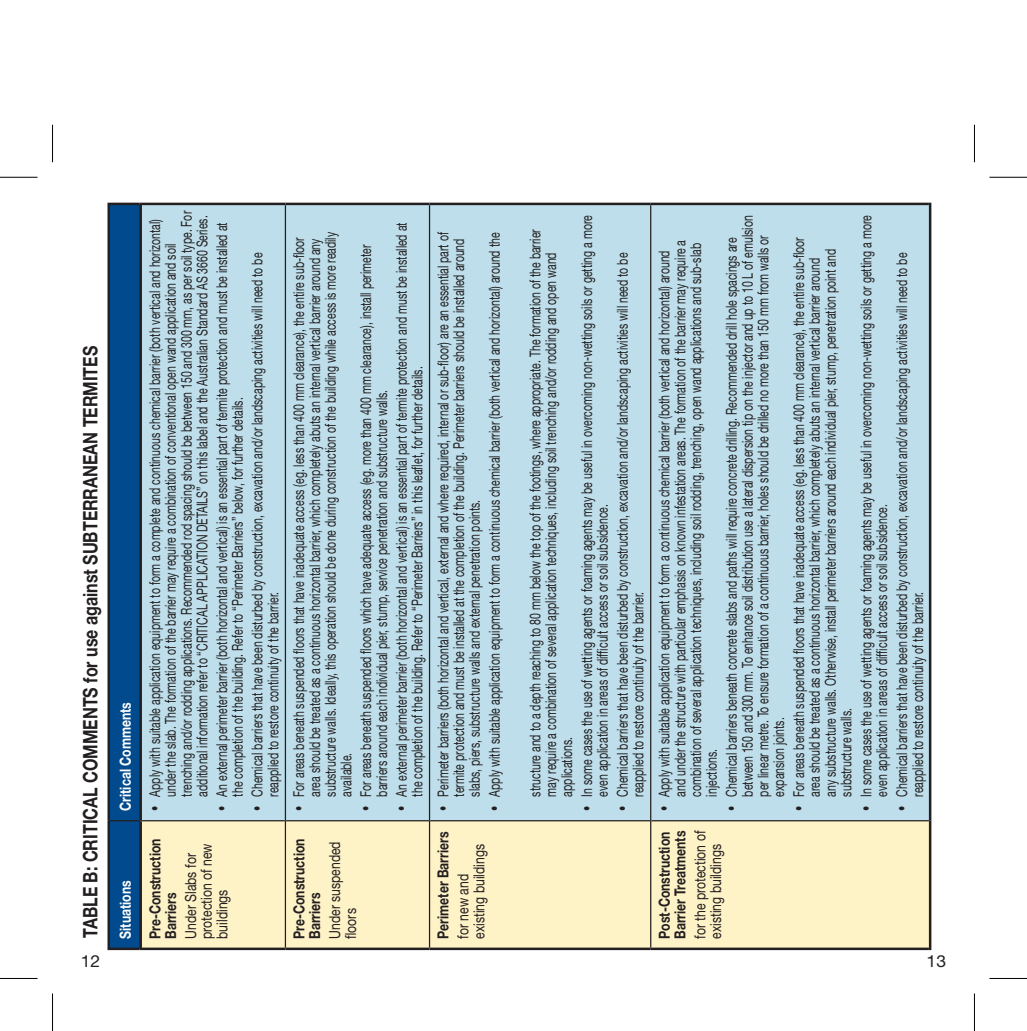
<style>
.page{position:relative;width:1027px;height:1031px;background:#fff}
.page>*{position:absolute;margin:0;border:0;box-sizing:border-box;transform-origin:0 0}
.t1{font:700 20px "Helvetica Neue";color:#231f20;scale:.8 1}
.t2{font:16.75px "Helvetica Neue";color:#231f20;scale:1.05 1}
.t3{font:15.25px/15.8px "Helvetica Neue";color:#231f20;scale:.8 1}
.t4{font:700 15.25px/15.8px "Helvetica Neue";color:#231f20;scale:.8 1}
.t5{font:700 15.25px "Helvetica Neue";color:#fff;scale:.8 1}
.t6{font:15px/15.8px "Helvetica Neue";color:#231f20;scale:.7 1}
</style>
<div class="page">
<div style="left:110px;top:205px;width:29px;height:742px;background:#004a8d"></div>
<div style="left:142px;top:821px;width:786px;height:126px;background:#fef2c7"></div>
<div style="left:142px;top:205px;width:786px;height:615px;background:#bddeea"></div>
<hr style="left:107px;top:820px;width:3px;height:130px;background:#231f20">
<hr style="left:110px;top:947px;width:29px;height:3px;background:#231f20">
<hr style="left:107px;top:203px;width:3px;height:617px;background:#231f20">
<hr style="left:110px;top:203px;width:29px;height:2px;background:#231f20">
<hr style="left:139px;top:821px;width:3px;height:129px;background:#231f20">
<hr style="left:142px;top:947px;width:143px;height:3px;background:#231f20">
<hr style="left:139px;top:203px;width:3px;height:617px;background:#231f20">
<hr style="left:142px;top:203px;width:143px;height:2px;background:#231f20">
<hr style="left:285px;top:947px;width:144px;height:3px;background:#231f20">
<hr style="left:285px;top:203px;width:144px;height:2px;background:#231f20">
<hr style="left:429px;top:947px;width:221px;height:3px;background:#231f20">
<hr style="left:429px;top:203px;width:221px;height:2px;background:#231f20">
<hr style="left:650px;top:947px;width:278px;height:3px;background:#231f20">
<hr style="left:650px;top:203px;width:278px;height:2px;background:#231f20">
<hr style="left:110px;top:820px;width:31px;height:1px;background:#231f20">
<hr style="left:141px;top:820px;width:144px;height:1px;background:#231f20">
<hr style="left:285px;top:820px;width:1px;height:127px;background:#231f20">
<hr style="left:285px;top:205px;width:1px;height:615px;background:#231f20">
<hr style="left:286px;top:820px;width:143px;height:1px;background:#231f20">
<hr style="left:429px;top:820px;width:1px;height:127px;background:#231f20">
<hr style="left:429px;top:205px;width:1px;height:615px;background:#231f20">
<hr style="left:430px;top:820px;width:220px;height:1px;background:#231f20">
<hr style="left:650px;top:820px;width:1px;height:127px;background:#231f20">
<hr style="left:650px;top:205px;width:1px;height:615px;background:#231f20">
<hr style="left:651px;top:820px;width:277px;height:1px;background:#231f20">
<hr style="left:928px;top:820px;width:3px;height:130px;background:#231f20">
<hr style="left:928px;top:203px;width:3px;height:617px;background:#231f20">
<hr style="left:0;top:177px;width:38px;height:1px;background:#000">
<hr style="left:989px;top:177px;width:37px;height:1px;background:#000">
<hr style="left:0;top:978px;width:38px;height:1px;background:#000">
<hr style="left:989px;top:978px;width:37px;height:1px;background:#000">
<hr style="left:52px;top:125px;width:1px;height:37px;background:#000">
<hr style="left:52px;top:993px;width:1px;height:37px;background:#000">
<hr style="left:973px;top:125px;width:1px;height:37px;background:#000">
<hr style="left:973px;top:993px;width:1px;height:37px;background:#000">
<h1 class="t1" style="left:78px;top:937px;width:741px;rotate:-90deg">TABLE B: CRITICAL COMMENTS for use against SUBTERRANEAN TERMITES</h1>
<p class="t5" style="left:116px;top:810px;width:137px;rotate:-90deg">Critical Comments</p>
<p class="t5" style="left:116px;top:938px;width:74px;rotate:-90deg">Situations</p>
<p class="t6" style="left:147px;top:796px;width:838px;text-indent:-14px;rotate:-90deg">• Apply with suitable application equipment to form a complete and continuous chemical barrier (both vertical and horizontal) under the slab. The formation of the barrier may require a combination of conventional open wand application and soil trenching and/or rodding applications. Recommended rod spacing should be between 1 50 and 300 mm, as per soil type. For additional information refer to “CRITICAL APPLICATION DETAILS” on this label and the Australian Standard AS 3660 Series.</p>
<p class="t6" style="left:214px;top:796px;width:821px;text-indent:-14px;rotate:-90deg">• An external perimeter barrier (both horizontal and vertical) is an essential part of termite protection and must be installed at the completion of the building. Refer to “Perimeter Barriers” below, for further details.</p>
<p class="t6" style="left:249px;top:796px;width:778px;text-indent:-14px;rotate:-90deg">• Chemical barriers that have been disturbed by construction, excavation and/or landscaping activities will need to be reapplied to restore continuity of the barrier.</p>
<p class="t4" style="left:147px;top:938px;width:127px;rotate:-90deg">Pre-Construction<br>Barriers</p>
<p class="t3" style="left:182px;top:938px;width:121px;rotate:-90deg">Under Slabs for protection of new buildings</p>
<p class="t6" style="left:291px;top:796px;width:808px;text-indent:-14px;rotate:-90deg">• For areas beneath suspended floors that have inadequate access (eg. less than 400 mm clearance), the entire sub-floor area should be treated as a continuous horizontal barrier, which completely abuts an internal vertical barrier around any substructure walls. Ideally, this operation should be done during construction of the building while access is more readily available.</p>
<p class="t6" style="left:393px;top:796px;width:821px;text-indent:-14px;rotate:-90deg">• An external perimeter barrier (both horizontal and vertical) is an essential part of termite protection and must be installed at the completion of the building. Refer to “Perimeter Barriers” in this leaflet, for further details.</p>
<p class="t6" style="left:358px;top:796px;width:789px;text-indent:-14px;rotate:-90deg">• For areas beneath suspended floors which have adequate access (eg. more than 400 mm clearance), install perimeter barriers around each individual pier, stump, service penetration and substructure walls.</p>
<p class="t4" style="left:291px;top:938px;width:127px;rotate:-90deg">Pre-Construction<br>Barriers</p>
<p class="t3" style="left:326px;top:938px;width:123px;rotate:-90deg">Under suspended floors</p>
<p class="t6" style="left:578px;top:796px;width:831px;text-indent:-14px;rotate:-90deg">• In some cases the use of wetting agents or foaming agents may be useful in overcoming non-wetting soils or getting a more even application in areas of difficult access or soil subsidence.</p>
<p class="t6" style="left:435px;top:796px;width:807px;text-indent:-14px;rotate:-90deg">• Perimeter barriers (both horizontal and vertical, external and where required, internal or sub-floor) are an essential part of termite protection and must be installed at the completion of the building. Perimeter barriers should be installed around slabs, piers, substructure walls and external penetration points.</p>
<p class="t6" style="left:486px;top:810px;width:827px;rotate:-90deg">• Apply with suitable application equipment to form a continuous chemical barrier (both vertical and horizontal) around the</p>
<p class="t6" style="left:527px;top:796px;width:812px;rotate:-90deg">structure and to a depth reaching to 80 mm below the top of the footings, where appropriate. The formation of the barrier may require a combination of several application techniques, including soil trenching and/or rodding and open wand applications.</p>
<p class="t6" style="left:614px;top:796px;width:778px;text-indent:-14px;rotate:-90deg">• Chemical barriers that have been disturbed by construction, excavation and/or landscaping activities will need to be reapplied to restore continuity of the barrier.</p>
<p class="t4" style="left:435px;top:938px;width:135px;rotate:-90deg">Perimeter Barriers</p>
<p class="t3" style="left:455px;top:938px;width:120px;rotate:-90deg">for new and existing buildings</p>
<p class="t6" style="left:723px;top:796px;width:831px;text-indent:-14px;rotate:-90deg">• Chemical barriers beneath concrete slabs and paths will require concrete drilling. Recommended drill hole spacings are between 1 50 and 300 mm. To enhance soil distribution use a lateral dispersion tip on the injector and up to 1 0 L of emulsion per linear metre. To ensure formation of a continuous barrier, holes should be drilled no more than 1 50 mm from walls or expansion joints.</p>
<p class="t6" style="left:790px;top:796px;width:800px;text-indent:-14px;rotate:-90deg">• For areas beneath suspended floors that have inadequate access (eg. less than 400 mm clearance), the entire sub-floor area should be treated as a continuous horizontal barrier, which completely abuts an internal vertical barrier around<br>any substructure walls. Otherwise, install perimeter barriers around each individual pier, stump, penetration point and substructure walls.</p>
<p class="t6" style="left:656px;top:796px;width:796px;text-indent:-14px;rotate:-90deg">• Apply with suitable application equipment to form a continuous chemical barrier (both vertical and horizontal) around and under the structure with particular emphasis on known infestation areas. The formation of the barrier may require a combination of several application techniques, including soil rodding, trenching, open wand applications and sub-slab injections.</p>
<p class="t4" style="left:656px;top:938px;width:137px;rotate:-90deg">Post-Construction<br>Barrier Treatments</p>
<p class="t3" style="left:692px;top:938px;width:137px;rotate:-90deg">for the protection of existing buildings</p>
<p class="t6" style="left:857px;top:796px;width:831px;text-indent:-14px;rotate:-90deg">• In some cases the use of wetting agents or foaming agents may be useful in overcoming non-wetting soils or getting a more even application in areas of difficult access or soil subsidence.</p>
<p class="t6" style="left:893px;top:796px;width:778px;text-indent:-14px;rotate:-90deg">• Chemical barriers that have been disturbed by construction, excavation and/or landscaping activities will need to be reapplied to restore continuity of the barrier.</p>
<p class="t2" style="left:81px;top:951px;width:20px">1 2</p>
<p class="t2" style="left:926px;top:951px;width:20px">1 3</p>
</div>
